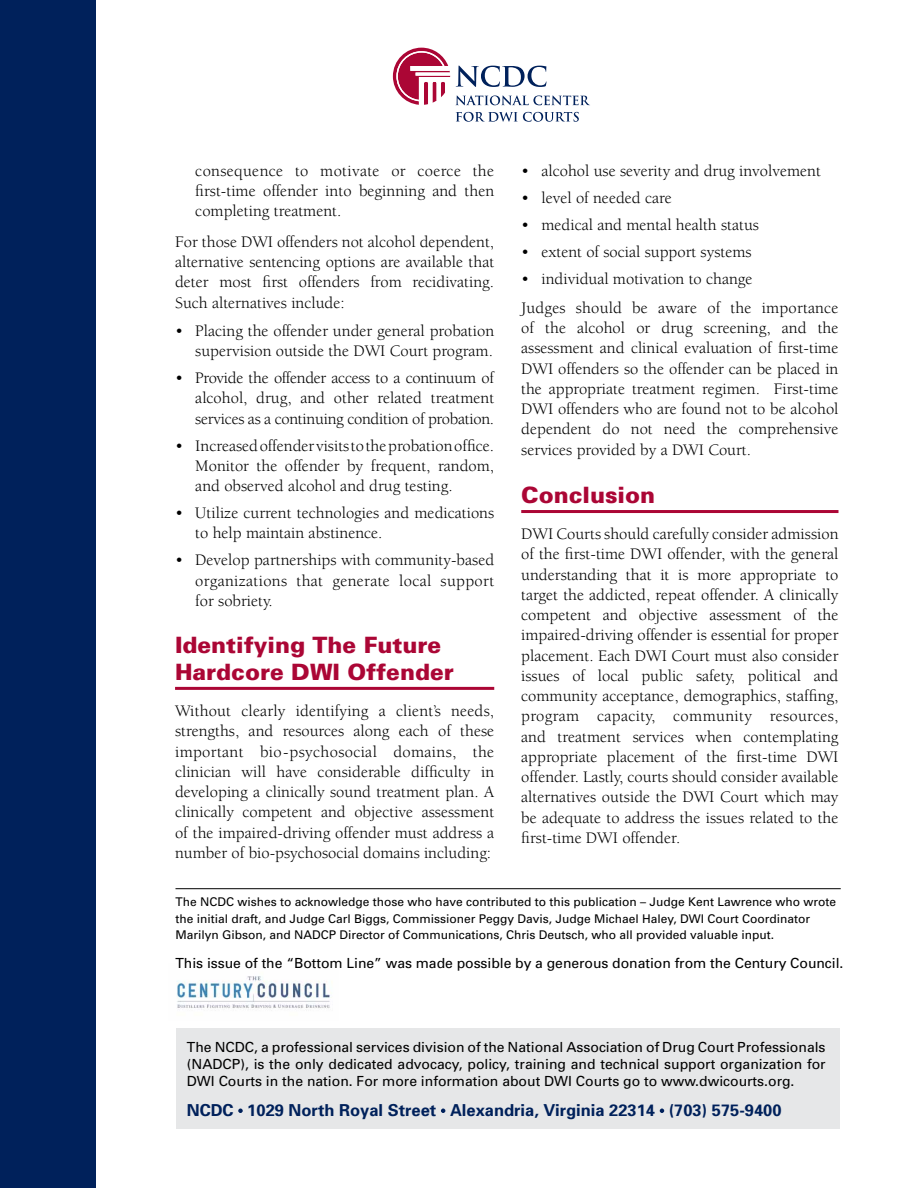
<style>
.page{position:relative;width:918px;height:1188px;background:#fff}
.page>*{position:absolute;margin:0;border:0;box-sizing:border-box;transform-origin:0 0}
.t1{font:900 22.5px/27px "Univers";color:#ab0635}
.t2{font:16.5px/20.2px "Berkeley";color:#000;text-align:justify}
.t3{font:700 16.5px "Univers";color:#00215b}
.t4{font:13.95px/17.1px "Univers";letter-spacing:-.005em;color:#000;text-align:justify}
.t5{font:12px/16.5px "Univers";color:#000}
</style>
<div class="page">
<div style="left:0;top:0;width:96px;height:1188px;background:#00215b"></div>
<svg style="left:393px;top:48px;width:197px;height:57px"></svg>
<svg style="left:456px;top:112px;width:123px;height:10px"></svg>
<div style="left:176px;top:1028px;width:664px;height:101px;background:#e6e7e8"></div>
<hr style="left:175px;top:687px;width:319px;height:3px;background:#ab0635">
<hr style="left:521px;top:510px;width:317px;height:3px;background:#ab0635">
<img style="left:177px;top:976px;width:155px;height:34px">
<hr style="left:176px;top:888px;width:665px;height:1px;background:#000">
<svg style="left:238px;top:1109px;width:5px;height:4px"></svg>
<svg style="left:441px;top:1109px;width:4px;height:4px"></svg>
<svg style="left:660px;top:1109px;width:4px;height:4px"></svg>
<p class="t2" style="left:195px;top:161px;width:300px">consequence to motivate or coerce the first-time offender into beginning and then completing treatment.</p>
<p class="t2" style="left:175px;top:232px;width:321px">For those DWI offenders not alcohol dependent, alternative sentencing options are available that deter most first offenders from recidivating.<br>Such alternatives include:</p>
<p class="t2" style="left:175px;top:321px;width:321px;text-align:right">• Placing the offender under general probation supervision outside the DWI Court program.</p>
<p class="t2" style="left:195px;top:368px;width:300px;text-indent:-20px">• Provide the offender access to a continuum of alcohol, drug, and other related treatment services as a continuing condition of probation.</p>
<p class="t2" style="left:195px;top:436px;width:300px;text-indent:-20px">• Increased offender visits to the probation office.<br>Monitor the offender by frequent, random, and observed alcohol and drug testing.</p>
<p class="t2" style="left:195px;top:503px;width:300px;text-indent:-20px">• Utilize current technologies and medications to help maintain abstinence.</p>
<p class="t2" style="left:195px;top:550px;width:300px;text-indent:-20px">• Develop partnerships with community-based organizations that generate local support for sobriety.</p>
<h1 class="t1" style="left:175px;top:631px;width:280px">Identifying The Future<br>Hardcore Dwi Offender</h1>
<p class="t2" style="left:175px;top:701px;width:321px">Without clearly identifying a client’s needs, strengths, and resources along each of these important bio-psychosocial domains, the clinician will have considerable difficulty in developing a clinically sound treatment plan. A clinically competent and objective assessment of the impaired-driving offender must address a number of bio-psychosocial domains including:</p>
<p class="t2" style="left:521px;top:161px;width:301px">• alcohol use severity and drug involvement</p>
<p class="t2" style="left:521px;top:188px;width:152px">• level of needed care</p>
<p class="t2" style="left:521px;top:215px;width:239px">• medical and mental health status</p>
<p class="t2" style="left:521px;top:242px;width:232px">• extent of social support systems</p>
<p class="t2" style="left:521px;top:264px;width:319px;line-height:29.1px">• individual motivation to change<br>Judges should be aware of the importance</p>
<p class="t2" style="left:521px;top:318px;width:319px">of the alcohol or drug screening, and the assessment and clinical evaluation of first-time DWI offenders so the offender can be placed in the appropriate treatment regimen. First-time DWI offenders who are found not to be alcohol dependent do not need the comprehensive services provided by a DWI Court.</p>
<h1 class="t1" style="left:521px;top:481px;width:135px">Conclusion</h1>
<p class="t2" style="left:521px;top:524px;width:319px">DWI Courts should carefully consider admission of the first-time DWI offender, with the general understanding that it is more appropriate to target the addicted, repeat offender. A clinically competent and objective assessment of the impaired-driving offender is essential for proper placement. Each DWI Court must also consider issues of local public safety, political and community acceptance, demographics, staffing, program capacity, community resources, and treatment services when contemplating appropriate placement of the first-time DWI offender. Lastly, courts should consider available alternatives outside the DWI Court which may be adequate to address the issues related to the first-time DWI offender.</p>
<p class="t5" style="left:176px;top:893px;width:662px">The NCDC wishes to acknowledge those who have contributed to this publication – Judge Kent Lawrence who wrote the initial draft, and Judge Carl Biggs, Commissioner Peggy Davis, Judge Michael Haley, DWI Court Coordinator<br>Marilyn Gibson, and NADCP Director of Communications, Chris Deutsch, who all provided valuable input.</p>
<p class="t4" style="left:176px;top:955px;width:669px">This issue of the “Bottom Line” was made possible by a generous donation from the Century Council.</p>
<p class="t4" style="left:187px;top:1038px;width:640px">The NCDC, a professional services division of the National Association of Drug Court Professionals (NADCP), is the only dedicated advocacy, policy, training and technical support organization for DWI Courts in the nation. For more information about DWI Courts go to www.dwicourts.org.</p>
<p class="t3" style="left:187px;top:1100px;width:596px">NCDC 1029 North Royal Street Alexandria, Virginia 22314 (703) 575-9400</p>
</div>
